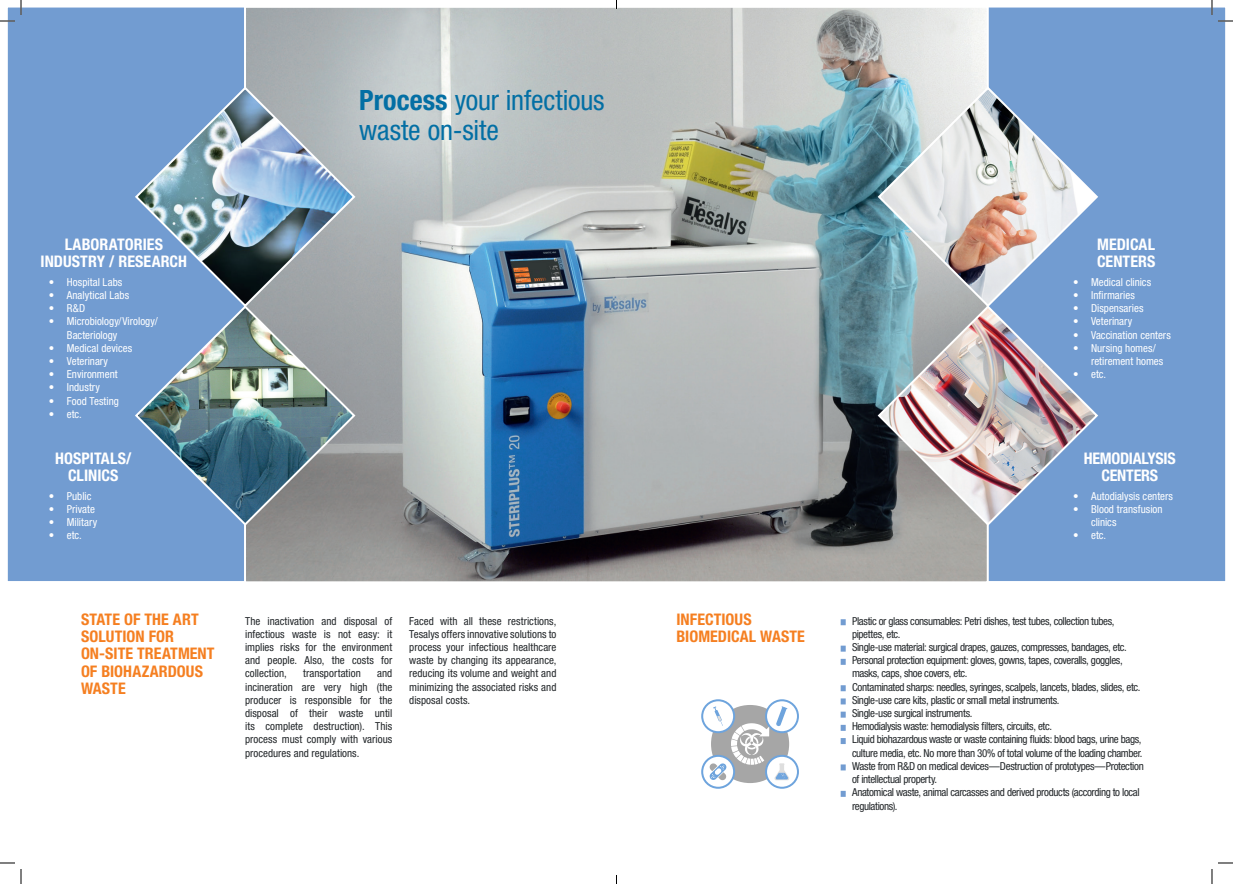
<style>
.page{position:relative;width:1233px;height:884px;background:#fff}
.page>*{position:absolute;margin:0;border:0;box-sizing:border-box;transform-origin:0 0}
.H2_-_Sous_Titre_copie{font:condensed 28px/30px "Helvetica Neue LT Std";letter-spacing:-.005em;color:#036fa4}
.H2_-_Sous_Titre{font:700 condensed 16px/17px "Helvetica Neue LT Std";letter-spacing:.005em;color:#f57f21}
.H2_-_Sous_Titre-2{font:700 condensed 16px/17px "Helvetica Neue LT Std";color:#fff;text-align:center}
.H2_-_Sous_Titre-3{font:700 condensed 16px/17px "Helvetica Neue LT Std";letter-spacing:-.02em;color:#fff;text-align:center}
.Style_de_paragraphe_2{font:condensed 11px/13.2px "Helvetica Neue LT Std";letter-spacing:-.035em;color:#23272a}
.Corps_de_Texte{font:condensed 11px/13.2px "Helvetica Neue LT Std";letter-spacing:.005em;color:#23272a;text-align:justify}
.t1{font:condensed 11px/13.2px "Helvetica Neue LT Std";color:#fff}
.s1{font-weight:700}
</style>
<div class="page">
<div style="left:7px;top:7px;width:1219px;height:574px;background:#729cd1"></div>
<svg style="left:244px;top:7px;width:744px;height:575px;background:#9ca7ad"></svg>
<svg style="left:840px;top:619px;width:5px;height:6px"></svg>
<svg style="left:840px;top:646px;width:5px;height:6px"></svg>
<svg style="left:840px;top:659px;width:5px;height:6px"></svg>
<svg style="left:840px;top:685px;width:5px;height:6px"></svg>
<svg style="left:840px;top:698px;width:5px;height:6px"></svg>
<svg style="left:840px;top:712px;width:5px;height:6px"></svg>
<svg style="left:840px;top:725px;width:5px;height:6px"></svg>
<svg style="left:840px;top:738px;width:5px;height:6px"></svg>
<svg style="left:840px;top:764px;width:5px;height:6px"></svg>
<svg style="left:840px;top:791px;width:5px;height:6px"></svg>
<svg style="left:702px;top:756px;width:32px;height:32px"></svg>
<div style="left:701px;top:755px;width:34px;height:34px;border:2px solid #6ea4dd;border-radius:50%"></div>
<svg style="left:702px;top:700px;width:32px;height:32px"></svg>
<div style="left:701px;top:699px;width:34px;height:34px;border:2px solid #6ea4dd;border-radius:50%"></div>
<svg style="left:766px;top:756px;width:32px;height:32px"></svg>
<div style="left:765px;top:755px;width:34px;height:34px;border:2px solid #6ea4dd;border-radius:50%"></div>
<svg style="left:766px;top:700px;width:32px;height:32px"></svg>
<div style="left:765px;top:699px;width:34px;height:34px;border:2px solid #6ea4dd;border-radius:50%"></div>
<svg style="left:709px;top:706px;width:80px;height:74px"></svg>
<img style="left:133px;top:85px;width:224px;height:219px">
<svg style="left:876px;top:85px;width:223px;height:219px;background:#afbdcb"></svg>
<img style="left:133px;top:304px;width:224px;height:223px">
<img style="left:876px;top:304px;width:223px;height:223px">
<svg style="left:1218px;top:20px;width:15px;height:2px"></svg>
<svg style="left:1218px;top:862px;width:15px;height:2px"></svg>
<svg style="left:0;top:0;width:22px;height:22px"></svg>
<svg style="left:0;top:862px;width:22px;height:22px"></svg>
<svg style="left:1211px;top:0;width:1px;height:15px"></svg>
<svg style="left:1211px;top:869px;width:1px;height:15px"></svg>
<p class="H2_-_Sous_Titre_copie" style="left:359px;top:85px;width:247px"><span class="s1">Process</span> your infectious waste on-site</p>
<p class="H2_-_Sous_Titre-2" style="left:41px;top:235px;width:148px">LABORATORIES<br>INDUSTRY / RESEARCH</p>
<p class="t1" style="left:49px;top:275px;width:75px">• Hospital Labs</p>
<p class="t1" style="left:49px;top:288px;width:82px">• Analytical Labs</p>
<p class="t1" style="left:49px;top:302px;width:38px">• R&amp;D</p>
<p class="t1" style="left:67px;top:315px;width:92px;text-indent:-18px">• Microbiology/Virology/<br>Bacteriology</p>
<p class="t1" style="left:49px;top:341px;width:85px">• Medical devices</p>
<p class="t1" style="left:49px;top:354px;width:61px">• Veterinary</p>
<p class="t1" style="left:49px;top:368px;width:70px">• Environment</p>
<p class="t1" style="left:49px;top:381px;width:53px">• Industry</p>
<p class="t1" style="left:49px;top:394px;width:72px">• Food Testing</p>
<p class="t1" style="left:49px;top:407px;width:35px">• etc.</p>
<p class="H2_-_Sous_Titre-2" style="left:55px;top:449px;width:78px">HOSPITALS/<br>CLINICS</p>
<p class="t1" style="left:49px;top:489px;width:44px">• Public</p>
<p class="t1" style="left:49px;top:502px;width:48px">• Private</p>
<p class="t1" style="left:49px;top:515px;width:50px">• Military</p>
<p class="t1" style="left:49px;top:529px;width:35px">• etc.</p>
<p class="H2_-_Sous_Titre" style="left:81px;top:610px;width:135px">STATE OF THE ART<br>SOLUTION FOR<br>ON-SITE TREATMENT</p>
<p class="H2_-_Sous_Titre" style="left:81px;top:663px;width:123px">OF BIOHAZARDOUS<br>WASTE</p>
<p class="Corps_de_Texte" style="left:245px;top:614px;width:149px">The inactivation and disposal of infectious waste is not easy: it implies risks for the environment and people. Also, the costs for collection,</p>
<p class="Corps_de_Texte" style="left:245px;top:667px;width:149px;text-indent:132px">and incineration are very high (the producer is responsible for the disposal of their waste until its complete destruction). This process must comply with various procedures and regulations.</p>
<p class="Corps_de_Texte" style="left:303px;top:667px;width:59px">transportation</p>
<p class="Corps_de_Texte" style="left:409px;top:614px;width:149px">Faced with all these restrictions, Tesalys offers innovative solutions to process your infectious healthcare waste by changing its appearance, reducing its volume and weight and minimizing the associated risks and disposal costs.</p>
<p class="H2_-_Sous_Titre" style="left:676px;top:610px;width:130px">INFECTIOUS<br>BIOMEDICAL WASTE</p>
<p class="H2_-_Sous_Titre-2" style="left:1097px;top:235px;width:60px;text-align:left">MEDICAL<br>CENTERS</p>
<p class="t1" style="left:1073px;top:275px;width:80px">• Medical clinics</p>
<p class="t1" style="left:1073px;top:288px;width:63px">• Infirmaries</p>
<p class="t1" style="left:1073px;top:302px;width:72px">• Dispensaries</p>
<p class="t1" style="left:1073px;top:315px;width:61px">• Veterinary</p>
<p class="t1" style="left:1073px;top:328px;width:99px">• Vaccination centers</p>
<p class="t1" style="left:1091px;top:341px;width:74px;text-indent:-18px">• Nursing homes/ retirement homes</p>
<p class="t1" style="left:1073px;top:368px;width:35px">• etc.</p>
<p class="H2_-_Sous_Titre-3" style="left:1083px;top:449px;width:93px">HEMODIALYSIS<br>CENTERS</p>
<p class="t1" style="left:1073px;top:489px;width:101px">• Autodialysis centers</p>
<p class="t1" style="left:1091px;top:502px;width:73px;text-indent:-18px">• Blood transfusion clinics</p>
<p class="t1" style="left:1073px;top:529px;width:35px">• etc.</p>
<p class="Style_de_paragraphe_2" style="left:852px;top:614px;width:264px">Plastic or glass consumables: Petri dishes, test tubes, collection tubes, pipettes, etc.</p>
<p class="Style_de_paragraphe_2" style="left:852px;top:640px;width:276px">Single-use material: surgical drapes, gauzes, compresses, bandages, etc.</p>
<p class="Style_de_paragraphe_2" style="left:852px;top:654px;width:272px">Personal protection equipment: gloves, gowns, tapes, coveralls, goggles, masks, caps, shoe covers, etc.</p>
<p class="Style_de_paragraphe_2" style="left:852px;top:680px;width:290px">Contaminated sharps: needles, syringes, scalpels, lancets, blades, slides, etc.</p>
<p class="Style_de_paragraphe_2" style="left:852px;top:693px;width:209px">Single-use care kits, plastic or small metal instruments.</p>
<p class="Style_de_paragraphe_2" style="left:852px;top:706px;width:122px">Single-use surgical instruments.</p>
<p class="Style_de_paragraphe_2" style="left:852px;top:720px;width:201px">Hemodialysis waste: hemodialysis filters, circuits, etc.</p>
<p class="Style_de_paragraphe_2" style="left:852px;top:733px;width:292px">Liquid biohazardous waste or waste containing fluids: blood bags, urine bags, culture media, etc. No more than 30% of total volume of the loading chamber.</p>
<p class="Style_de_paragraphe_2" style="left:852px;top:759px;width:293px">Waste from R&amp;D on medical devices—Destruction of prototypes—Protection of intellectual property.</p>
<p class="Style_de_paragraphe_2" style="left:852px;top:786px;width:289px">Anatomical waste, animal carcasses and derived products (according to local regulations).</p>
</div>
